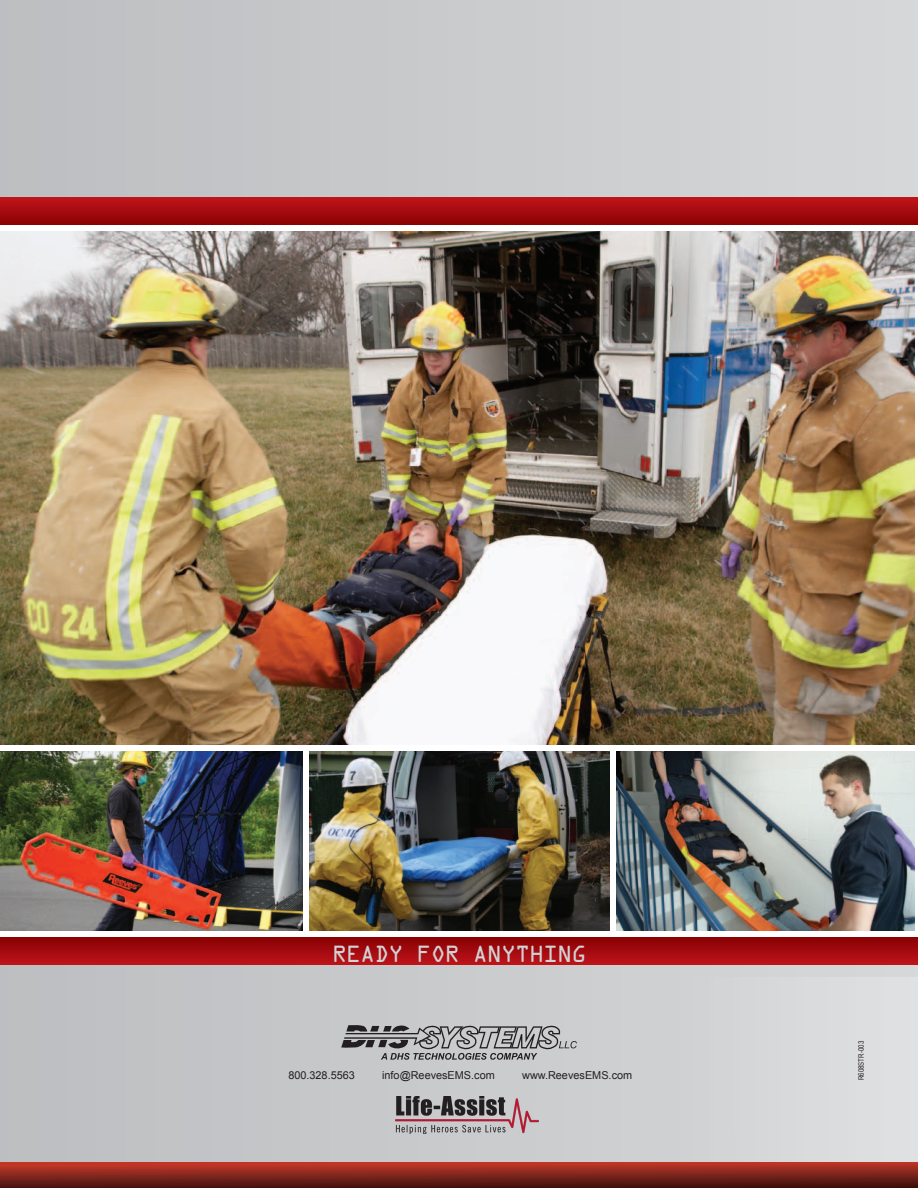
<style>
.page{position:relative;width:918px;height:1188px;background:#cacbcd}
.page>*{position:absolute;margin:0;border:0;box-sizing:border-box;transform-origin:0 0}
.t1{font:21px "OCRA Std";letter-spacing:-.05em;color:#d1d2d4}
.t2{font:10.95px "Arial";color:#231f20}
.t3{font:7.5px "Arial Narrow";color:#231f20}
</style>
<div class="page">
<svg style="left:0;top:198px;width:918px;height:27px;background:#a40a0f"></svg>
<svg style="left:0;top:937px;width:918px;height:27px;background:#a20a0e"></svg>
<svg style="left:0;top:977px;width:918px;height:185px"></svg>
<div style="left:0;top:1162px;width:918px;height:26px;background:linear-gradient(to bottom,#c43a2a,#45130f)"></div>
<img style="left:0;top:231px;width:915px;height:515px">
<img style="left:0;top:752px;width:303px;height:179px">
<img style="left:309px;top:752px;width:606px;height:179px">
<div style="left:0;top:746px;width:918px;height:6px;background:#fff"></div>
<div style="left:0;top:225px;width:918px;height:6px;background:#fff"></div>
<div style="left:0;top:931px;width:918px;height:6px;background:#fff"></div>
<hr style="left:915px;top:228px;width:3px;height:708px;background:#fff">
<div style="left:610px;top:748px;width:6px;height:188px;background:#fff"></div>
<div style="left:303px;top:748px;width:6px;height:185px;background:#fff"></div>
<svg style="left:341px;top:1024px;width:236px;height:36px"></svg>
<img style="left:396px;top:1044px;width:143px;height:143px">
<h1 class="t1" style="left:332px;top:944px;width:256px">READY FOR ANYTHING</h1>
<p class="t2" style="left:288px;top:1068px;width:68px">800.328.5563</p>
<p class="t2" style="left:382px;top:1068px;width:114px">info@ReevesEMS.com</p>
<p class="t2" style="left:522px;top:1068px;width:112px">www.ReevesEMS.com</p>
<p class="t3" style="left:856px;top:1080px;width:41px;rotate:-90deg">R608STR-003</p>
</div>
